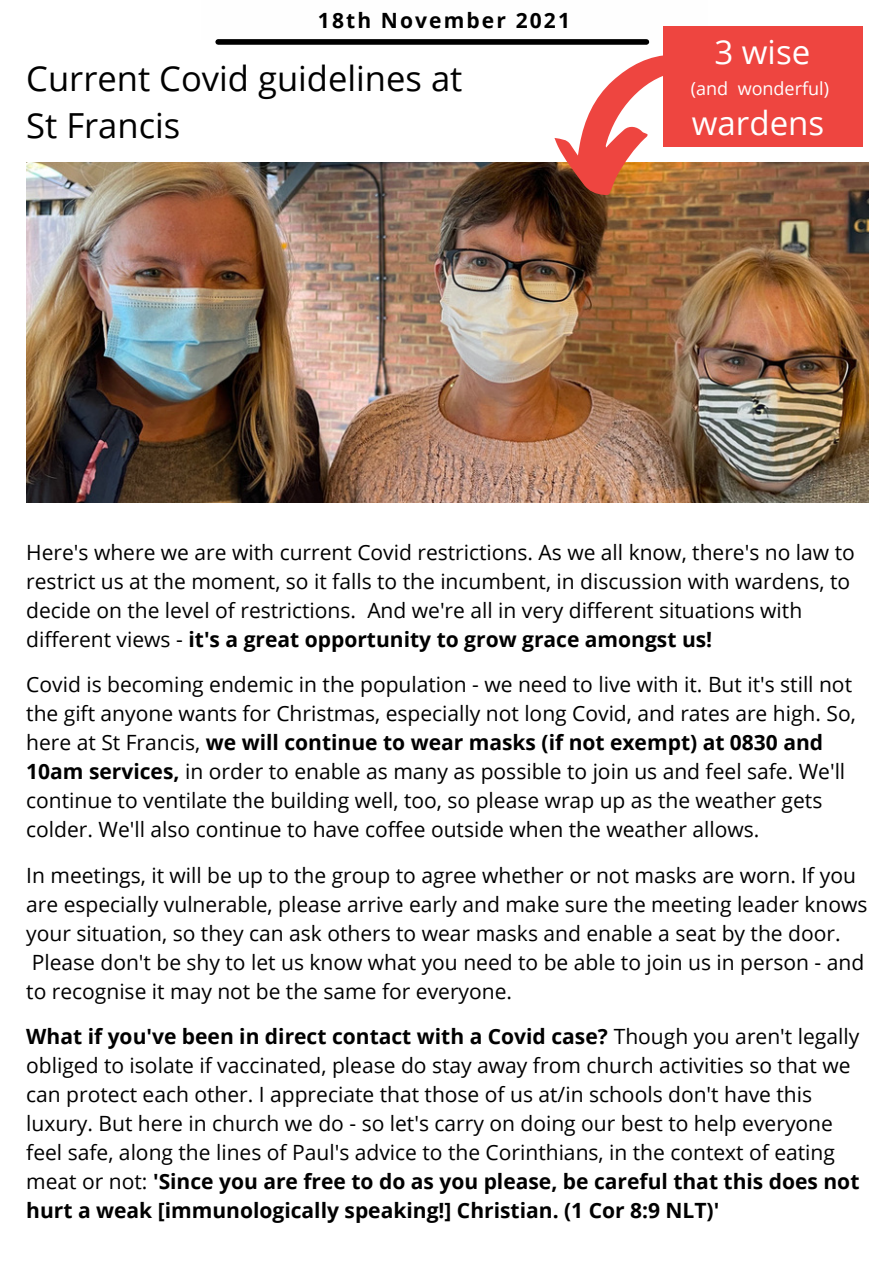
<style>
.page{position:relative;width:894px;height:1264px;background:#fff}
.page>*{position:absolute;margin:0;border:0;box-sizing:border-box;transform-origin:0 0}
.t1{font:34.5px/47.2px "Open Sans";color:#000}
.t2{font:33px "Open Sans";color:#fff}
.t3{font:21px/29px "Open Sans";color:#000}
.t4{font:700 21px "Open Sans";letter-spacing:.1em;color:#000}
.t5{font:18px "Open Sans";color:#fff}
.s1{font-weight:700}
</style>
<div class="page">
<img style="left:26px;top:162px;width:841px;height:340px">
<div style="left:662px;top:27px;width:200px;height:120px;background:#ee4540"></div>
<svg style="left:554px;top:54px;width:190px;height:141px"></svg>
<div style="left:218px;top:39px;width:428px;height:6px;background:#000"></div>
<p class="t4" style="left:318px;top:6px;width:253px">18th November 2021</p>
<p class="t1" style="left:26px;top:54px;width:437px">Current Covid guidelines at<br>St Francis</p>
<p class="t2" style="left:714px;top:29px;width:97px">3 wise</p>
<p class="t5" style="left:690px;top:76px;width:140px">(and wonderful)</p>
<p class="t2" style="left:691px;top:100px;width:134px">wardens</p>
<p class="t3" style="left:26px;top:537px;width:829px">Here's where we are with current Covid restrictions. As we all know, there's no law to restrict us at the moment, so it falls to the incumbent, in discussion with wardens, to decide on the level of restrictions. And we're all in very different situations with different views - <span class="s1">it's a great opportunity to grow grace amongst us!</span></p>
<p class="t3" style="left:26px;top:669px;width:830px">Covid is becoming endemic in the population - we need to live with it. But it's still not the gift anyone wants for Christmas, especially not long Covid, and rates are high. So, here at St Francis, <span class="s1">we will continue to wear masks (if not exempt) at 0830 and 10am services,</span> in order to enable as many as possible to join us and feel safe. We'll continue to ventilate the building well, too, so please wrap up as the weather gets colder. We'll also continue to have coffee outside when the weather allows.</p>
<p class="t3" style="left:26px;top:859px;width:842px">In meetings, it will be up to the group to agree whether or not masks are worn. If you are especially vulnerable, please arrive early and make sure the meeting leader knows your situation, so they can ask others to wear masks and enable a seat by the door.<br>Please don't be shy to let us know what you need to be able to join us in person - and to recognise it may not be the same for everyone.</p>
<p class="t3" style="left:26px;top:1021px;width:834px"><span class="s1">What if you've been in direct contact with a Covid case?</span> Though you aren't legally obliged to isolate if vaccinated, please do stay away from church activities so that we can protect each other. I appreciate that those of us at/in schools don't have this luxury. But here in church we do - so let's carry on doing our best to help everyone feel safe, along the lines of Paul's advice to the Corinthians, in the context of eating meat or not: <span class="s1">'Since you are free to do as you please, be careful that this does not hurt a weak [immunologically speaking!] Christian. (1 Cor 8:9 NLT)'</span></p>
</div>
